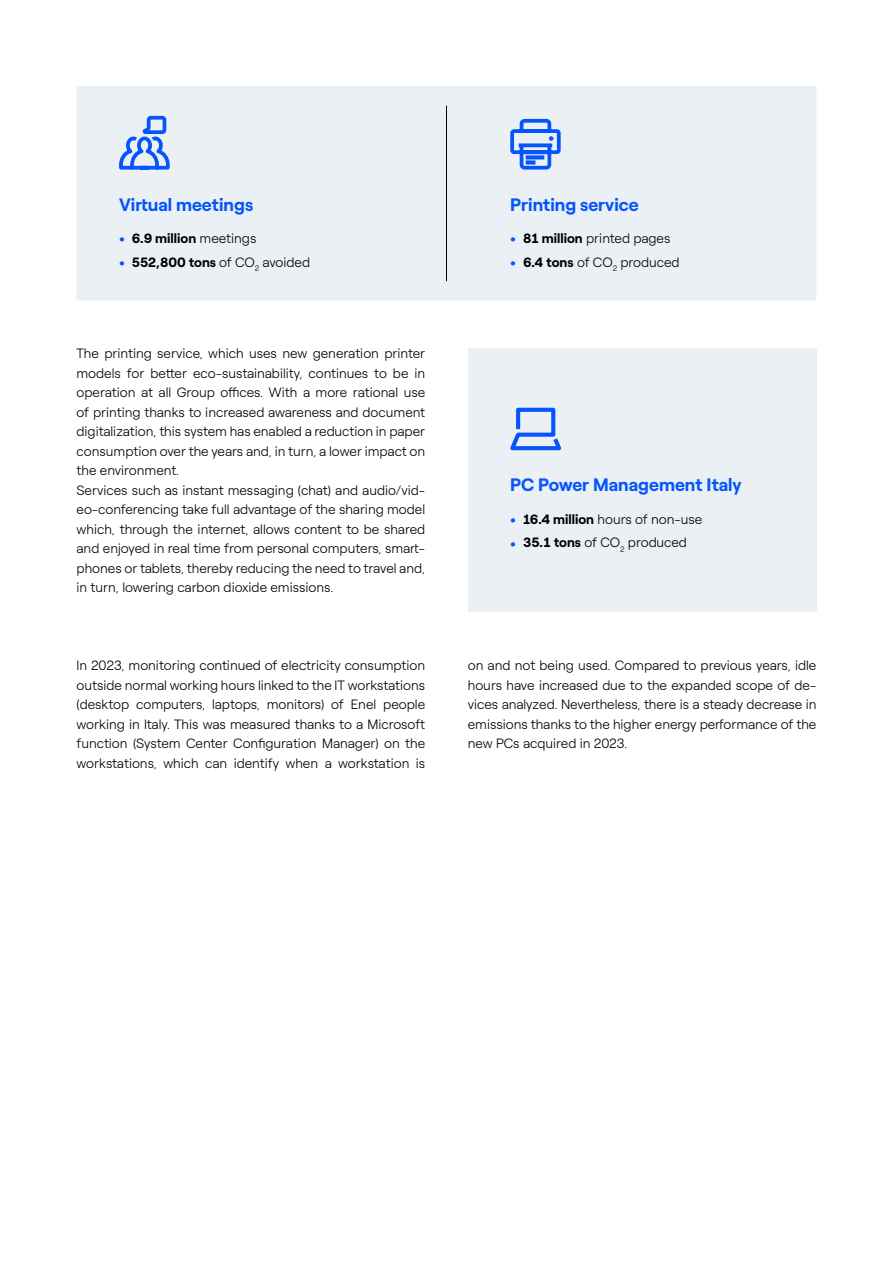
<style>
.page{position:relative;width:893px;height:1263px;background:#fff}
.page>*{position:absolute;margin:0;border:0;box-sizing:border-box;transform-origin:0 0}
.t1{font:700 18px "Roobert ENEL";color:#0555fa}
.t2{font:300 13.5px/19.5px "Roobert ENEL";color:#000;text-align:justify}
.t3{font:700 13.5px "Roobert ENEL";color:#000}
.s1{font-weight:400;font-size:21px;color:#0555fa}
.s2{font-weight:300}
.s3{font-weight:700}
</style>
<div class="page">
<div style="left:77px;top:86px;width:739px;height:215px;background:#ebf0f5"></div>
<svg style="left:117px;top:113px;width:55px;height:58px"></svg>
<hr style="left:446px;top:106px;width:1px;height:175px;background:#000">
<svg style="left:508px;top:117px;width:54px;height:54px"></svg>
<svg style="left:526px;top:155px;width:18px;height:4px"></svg>
<div style="left:526px;top:160px;width:9px;height:5px;background:#0555fa"></div>
<div style="left:468px;top:348px;width:348px;height:264px;background:#ebf0f5"></div>
<svg style="left:510px;top:407px;width:51px;height:44px"></svg>
<h1 class="t1" style="left:119px;top:190px;width:136px">Virtual meetings</h1>
<p class="t3" style="left:119px;top:228px;width:139px"><span class="s1">•</span> 6.9 million <span class="s2">meetings</span></p>
<p class="t3" style="left:119px;top:251px;width:193px"><span class="s1">•</span> 552,800 tons <span class="s2">of CO</span><sub>2</sub> <span class="s2">avoided</span></p>
<p class="t2" style="left:77px;top:343px;width:350px;text-align:left">The printing service, which uses new generation printer models for better eco-sustainability, continues to be in operation at all Group offices. With a more rational use of printing thanks to increased awareness and document digitalization, this system has enabled a reduction in paper consumption over the years and, in turn, a lower impact on the environment.<br>Services such as instant messaging (chat) and audio/vid&shy;eo-conferencing take full advantage of the sharing model which, through the internet, allows content to be shared and enjoyed in real time from personal computers, smart&shy;phones or tablets, thereby reducing the need to travel and, in turn, lowering carbon dioxide emissions.</p>
<h1 class="t1" style="left:510px;top:190px;width:130px">Printing service</h1>
<p class="t2" style="left:510px;top:227px;width:162px"><span class="s1">•</span> <span class="s3">81 million</span> printed pages</p>
<p class="t2" style="left:510px;top:251px;width:171px"><span class="s1">•</span> <span class="s3">6.4 tons</span> of CO<sub>2</sub> produced</p>
<h1 class="t1" style="left:510px;top:471px;width:233px">PC Power Management Italy</h1>
<p class="t2" style="left:510px;top:508px;width:194px"><span class="s1">•</span> <span class="s3">16.4 million</span> hours of non-use</p>
<p class="t2" style="left:510px;top:532px;width:178px"><span class="s1">•</span> <span class="s3">35.1 tons</span> of CO<sub>2</sub> produced</p>
<p class="t2" style="left:77px;top:654px;width:350px">In 2023, monitoring continued of electricity consumption outside normal working hours linked to the IT workstations (desktop computers, laptops, monitors) of Enel people working in Italy. This was measured thanks to a Microsoft function (System Center Configuration Manager) on the workstations, which can identify when a workstation is</p>
<p class="t2" style="left:468px;top:654px;width:350px">on and not being used. Compared to previous years, idle hours have increased due to the expanded scope of de&shy;vices analyzed. Nevertheless, there is a steady decrease in emissions thanks to the higher energy performance of the new PCs acquired in 2023.</p>
</div>
